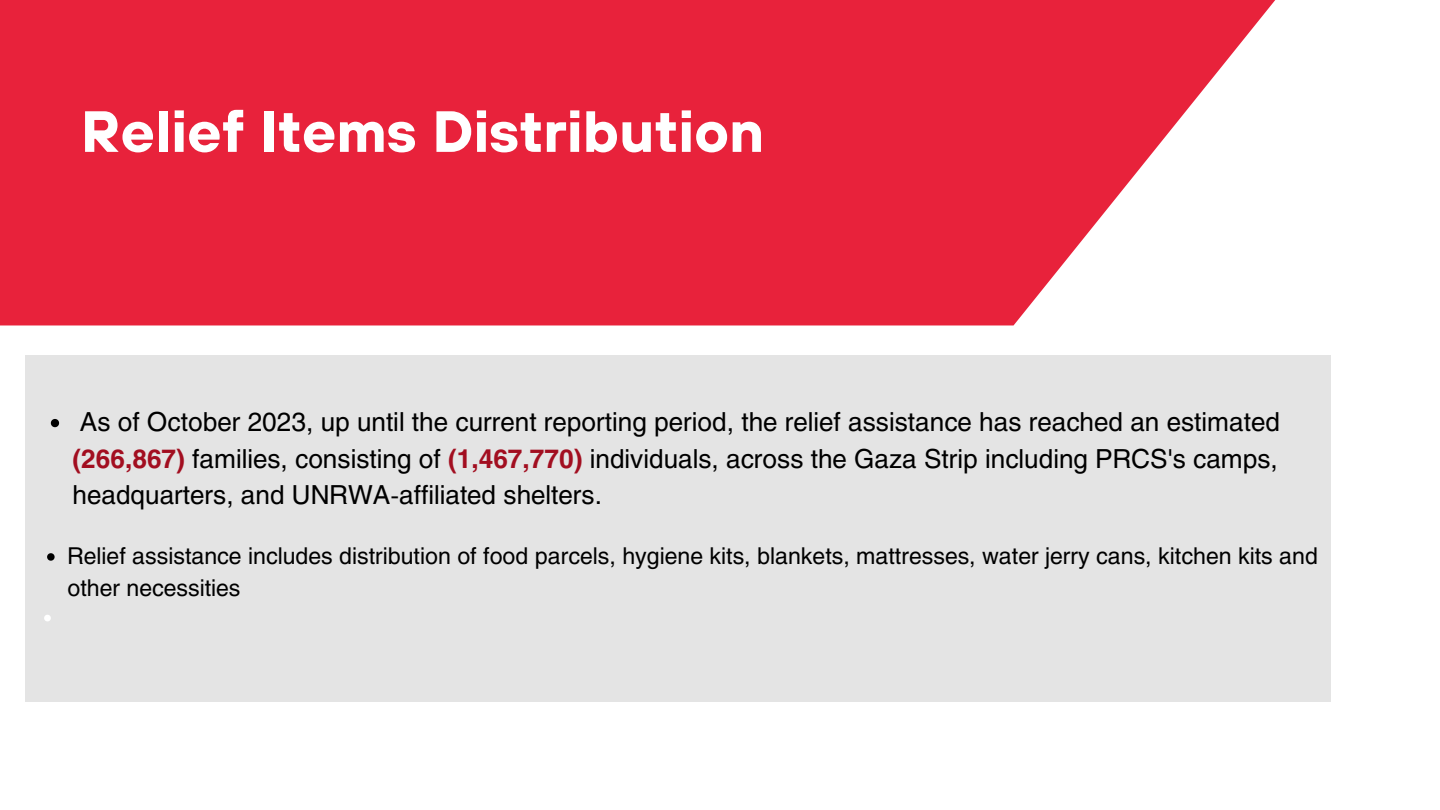
<style>
.page{position:relative;width:1440px;height:810px;background:#fff}
.page>*{position:absolute;margin:0;border:0;box-sizing:border-box;transform-origin:0 0}
.t1{font:700 58px "TT Hoves";color:#fff}
.t2{font:26px/36.8px "Helios";color:#000;text-align:justify}
.t3{font:23px/31.5px "Helios";color:#000}
.s1{font-weight:700;color:#a20e20}
</style>
<div class="page">
<svg style="left:0;top:0;width:1276px;height:325px;background:#ea384f"></svg>
<div style="left:25px;top:355px;width:1305px;height:347px;background:#e4e4e4"></div>
<svg style="left:51px;top:419px;width:8px;height:8px"></svg>
<svg style="left:47px;top:553px;width:8px;height:8px"></svg>
<svg style="left:44px;top:615px;width:7px;height:6px"></svg>
<p class="t1" style="left:81px;top:94px;width:685px">Relief Items Distribution</p>
<h1 class="t2" style="left:73px;top:403px;width:1209px">As of October 2023, up until the current reporting period, the relief assistance has reached an estimated <span class="s1">(266,867)</span> families, consisting of <span class="s1">(1,467,770)</span> individuals, across the Gaza Strip including PRCS's camps, headquarters, and UNRWA-affiliated shelters.</h1>
<p class="t3" style="left:67px;top:540px;width:1252px">Relief assistance includes distribution of food parcels, hygiene kits, blankets, mattresses, water jerry cans, kitchen kits and other necessities</p>
</div>
